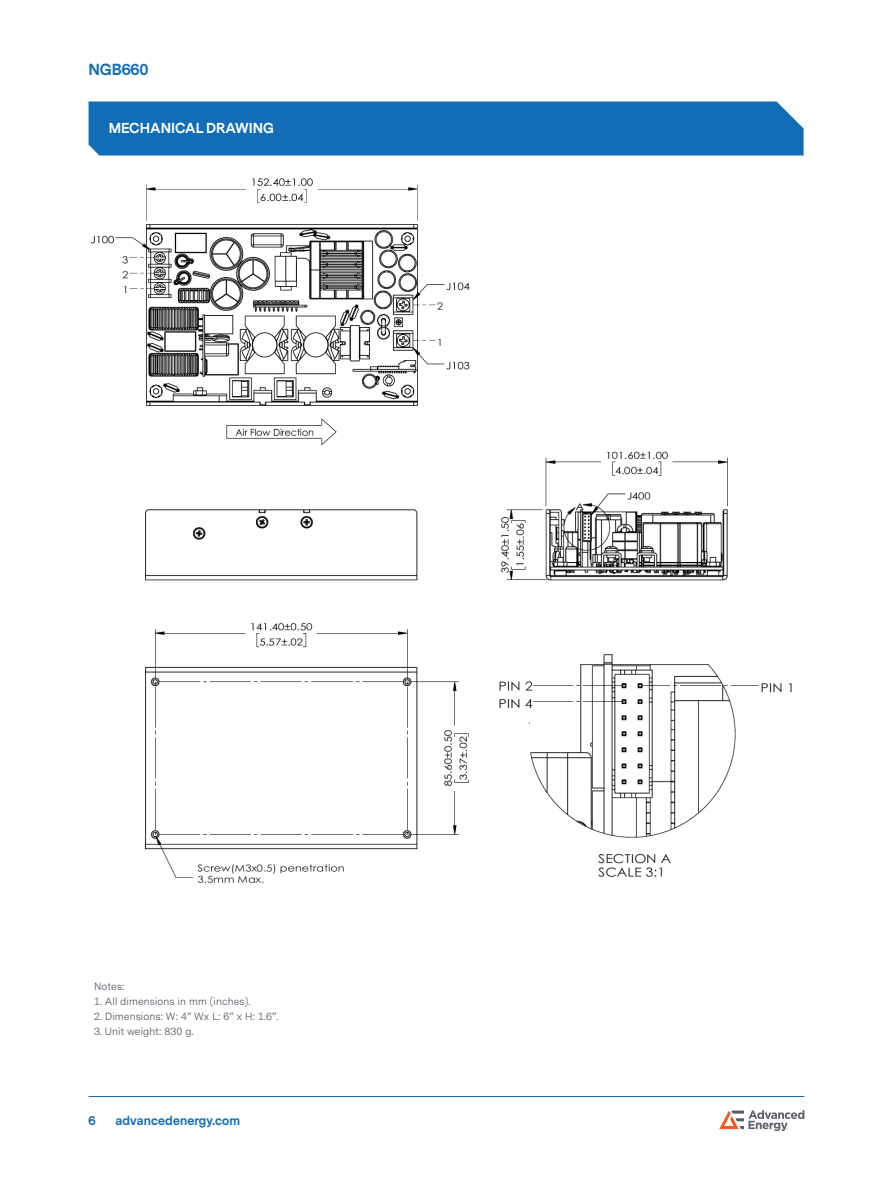
<style>
.page{position:relative;width:893px;height:1188px;background:#fff}
.page>*{position:absolute;margin:0;border:0;box-sizing:border-box;transform-origin:0 0}
.t1{font:700 15px "Messina Sans";letter-spacing:-.01em;color:#126db7}
.Heading_1{font:700 13.5px "Messina Sans";color:#fff}
.t2{font:700 12px "Messina Sans";letter-spacing:.01em;color:#126db7}
.table_text{font:10.5px "Messina Sans";letter-spacing:.01em;color:#5a5c66}
</style>
<div class="page">
<hr style="left:89px;top:1096px;width:715px;height:1px;background:#126db7">
<svg style="left:719px;top:1110px;width:85px;height:21px"></svg>
<div style="left:89px;top:102px;width:715px;height:54px;background:#126db7"></div>
<img style="left:145px;top:451px;width:647px;height:433px">
<img style="left:174px;top:451px;width:233px;height:24px">
<img style="left:90px;top:178px;width:380px;height:268px">
<h1 class="t1" style="left:89px;top:59px;width:61px">NGB660</h1>
<p class="Heading_1" style="left:109px;top:119px;width:167px">MECHANICAL DRAWING</p>
<p class="table_text" style="left:94px;top:980px;width:32px">Notes:</p>
<p class="table_text" style="left:94px;top:995px;width:158px">1. All dimensions in mm (inches).</p>
<p class="table_text" style="left:94px;top:1010px;width:186px">2. Dimensions: W: 4” Wx L: 6” x H: 1.6”.</p>
<p class="table_text" style="left:94px;top:1025px;width:101px">3. Unit weight: 830 g.</p>
<p class="t2" style="left:89px;top:1113px;width:9px">6</p>
<p class="t2" style="left:116px;top:1113px;width:126px">advancedenergy.com</p>
</div>
